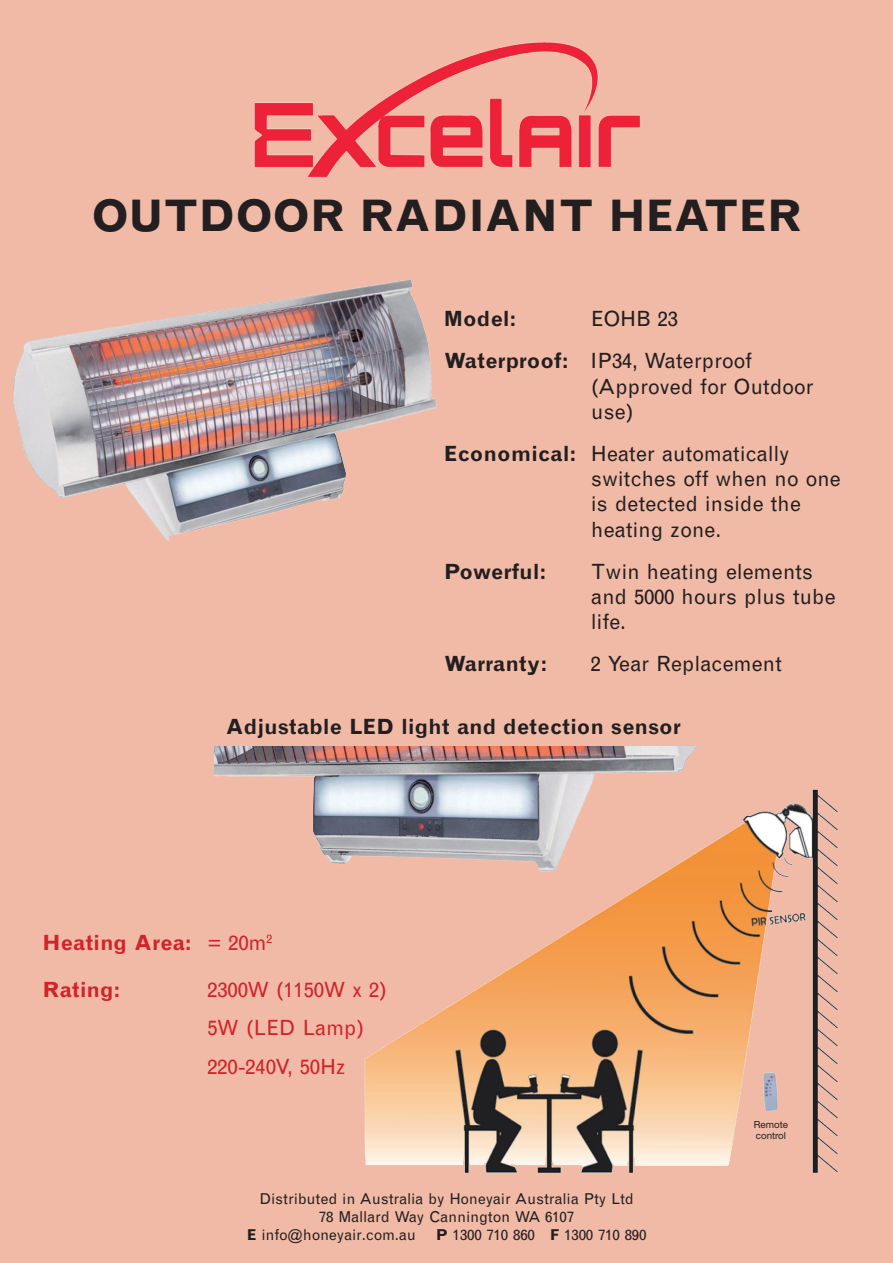
<style>
.page{position:relative;width:893px;height:1263px;background:#f0baa6}
.page>*{position:absolute;margin:0;border:0;box-sizing:border-box;transform-origin:0 0}
.t1{font:700 43.5px "Groschen";color:#231f20}
.t2{font:21px/25.2px "Groschen";color:#231f20}
.t3{font:700 21px "Groschen";color:#231f20}
.t4{font:21px/38.5px "Groschen";color:#d1232a}
.t5{font:700 21px "Groschen";color:#d1232a}
.t6{font:15px "Groschen";color:#231f20}
.t7{font:9.75px/10.5px "Helvetica Neue";color:#231f20}
.s1{font-weight:700}
.s2{font-weight:400}
</style>
<div class="page">
<img style="left:254px;top:42px;width:386px;height:135px">
<img style="left:364px;top:789px;width:474px;height:385px">
<img style="left:214px;top:747px;width:497px;height:128px">
<img style="left:13px;top:279px;width:424px;height:261px">
<div style="left:746px;top:1114px;width:44px;height:55px;background:#f0baa6"></div>
<h1 class="t1" style="left:91px;top:190px;width:181px">Outdoor</h1>
<h1 class="t1" style="left:359px;top:190px;width:410px">Radiant Heater</h1>
<p class="t2" style="left:444px;top:298px;width:310px;line-height:42.2px;text-indent:147px">EOHB 23<br><span class="s1">Waterproof:</span> IP34, Waterproof</p>
<p class="t2" style="left:591px;top:374px;width:224px">(Approved for Outdoor use)</p>
<p class="t2" style="left:591px;top:441px;width:251px;text-indent:-147px"><span class="s1">Economical:</span> Heater automatically switches off when no one is detected inside the heating zone.</p>
<p class="t3" style="left:444px;top:559px;width:104px">Powerful:</p>
<p class="t2" style="left:591px;top:559px;width:246px">Twin heating elements and 5000 hours plus tube life.</p>
<p class="t3" style="left:444px;top:651px;width:105px">Warranty:</p>
<p class="t2" style="left:591px;top:651px;width:192px">2 Year Replacement</p>
<p class="t3" style="left:444px;top:306px;width:74px">Model:</p>
<p class="t3" style="left:226px;top:715px;width:456px">Adjustable LED light and detection sensor</p>
<p class="t5" style="left:43px;top:930px;width:231px">Heating Area: <span class="s2">= 20m</span><sup>2</sup></p>
<p class="t5" style="left:43px;top:977px;width:79px">Rating:</p>
<p class="t4" style="left:208px;top:970px;width:181px">2300W (1150W x 2)<br>5W (LED Lamp)<br>220-240V, 50Hz</p>
<p class="t6" style="left:259px;top:1189px;width:376px">Distributed in Australia by Honeyair Australia Pty Ltd</p>
<p class="t6" style="left:319px;top:1207px;width:257px">78 Mallard Way Cannington WA 6107</p>
<p class="t6" style="left:247px;top:1225px;width:171px"><span class="s1">E</span> info@honeyair.com.au</p>
<p class="t6" style="left:436px;top:1225px;width:212px"><span class="s1">P</span> 1300 710 860 <span class="s1">F</span> 1300 710 890</p>
<p class="t7" style="left:754px;top:1119px;width:36px">Remote control</p>
</div>
